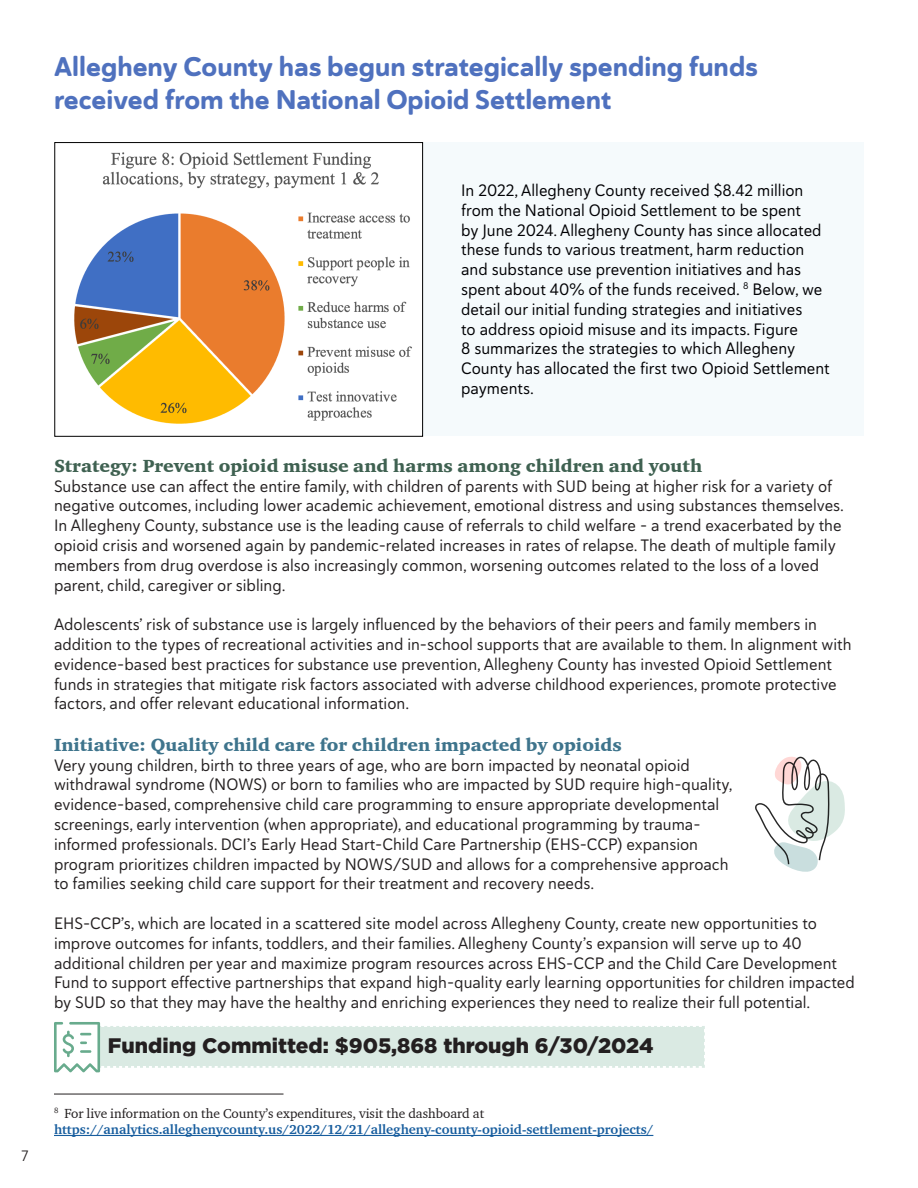
<style>
.page{position:relative;width:918px;height:1188px;background:#fff}
.page>*{position:absolute;margin:0;border:0;box-sizing:border-box;transform-origin:0 0}
.t1{font:27px/32.4px "Haboro Soft Nor Ex B";color:#4f71be}
.t2{font:900 21px "Gotham";color:#231f20}
.t3{font:18px "Charter ITC Blac";color:#3f6151}
.t4{font:18px "Charter ITC Blac";color:#3e748c}
.t5{font:16.5px/19.8px "Haboro Soft Nor Reg";color:#231f20}
.t6{font:16.5px/19.8px "Haboro Soft Nor Reg";color:#000003}
.t7{font:15px "Haboro Soft Nor Boo";color:#231f20}
.t8{font:700 13.5px/16.2px "Charter ITC";color:#175d9e}
.s1{font-weight:400;color:#231f20}
</style>
<div class="page">
<div style="left:422px;top:143px;width:442px;height:293px;background:#f5fafc"></div>
<div style="left:54px;top:142px;width:369px;height:295px;border:1px solid #000"></div>
<svg style="left:54px;top:1022px;width:651px;height:51px"></svg>
<hr style="left:54px;top:1135px;width:599px;height:1px;background:#175d9e">
<hr style="left:54px;top:1094px;width:230px;height:1px;background:#231f20">
<img style="left:74px;top:152px;width:338px;height:272px">
<svg style="left:755px;top:756px;width:90px;height:116px"></svg>
<p class="t1" style="left:54px;top:51px;width:706px">Allegheny County has begun strategically spending funds received from the National Opioid Settlement</p>
<p class="t7" style="left:22px;top:1146px;width:8px">7</p>
<p class="t6" style="left:461px;top:180px;width:370px">In 2022, Allegheny County received $8.42 million from the National Opioid Settlement to be spent<br>by June 2024. Allegheny County has since allocated these funds to various treatment, harm reduction and substance use prevention initiatives and has spent about 40% of the funds received. <sup>8</sup> Below, we detail our initial funding strategies and initiatives<br>to address opioid misuse and its impacts. Figure<br>8 summarizes the strategies to which Allegheny County has allocated the first two Opioid Settlement payments.</p>
<p class="t3" style="left:54px;top:455px;width:650px">Strategy: Prevent opioid misuse and harms among children and youth</p>
<p class="t5" style="left:54px;top:476px;width:792px">Substance use can affect the entire family, with children of parents with SUD being at higher risk for a variety of negative outcomes, including lower academic achievement, emotional distress and using substances themselves.<br>In Allegheny County, substance use is the leading cause of referrals to child welfare – a trend exacerbated by the opioid crisis and worsened again by pandemic-related increases in rates of relapse. The death of multiple family members from drug overdose is also increasingly common, worsening outcomes related to the loss of a loved parent, child, caregiver or sibling.</p>
<p class="t5" style="left:54px;top:614px;width:799px">Adolescents’ risk of substance use is largely influenced by the behaviors of their peers and family members in addition to the types of recreational activities and in-school supports that are available to them. In alignment with evidence-based best practices for substance use prevention, Allegheny County has invested Opioid Settlement funds in strategies that mitigate risk factors associated with adverse childhood experiences, promote protective factors, and offer relevant educational information.</p>
<p class="t4" style="left:54px;top:734px;width:569px">Initiative: Quality child care for children impacted by opioids</p>
<p class="t5" style="left:54px;top:755px;width:680px">Very young children, birth to three years of age, who are born impacted by neonatal opioid withdrawal syndrome (NOWS) or born to families who are impacted by SUD require high-quality, evidence-based, comprehensive child care programming to ensure appropriate developmental screenings, early intervention (when appropriate), and educational programming by trauma&shy;informed professionals. DCI’s Early Head Start-Child Care Partnership (EHS-CCP) expansion program prioritizes children impacted by NOWS/SUD and allows for a comprehensive approach to families seeking child care support for their treatment and recovery needs.</p>
<p class="t5" style="left:54px;top:913px;width:802px">EHS-CCP’s, which are located in a scattered site model across Allegheny County, create new opportunities to improve outcomes for infants, toddlers, and their families. Allegheny County’s expansion will serve up to 40 additional children per year and maximize program resources across EHS-CCP and the Child Care Development Fund to support effective partnerships that expand high-quality early learning opportunities for children impacted by SUD so that they may have the healthy and enriching experiences they need to realize their full potential.</p>
<p class="t2" style="left:108px;top:1031px;width:547px">Funding Committed: $905,868 through 6/30/2024</p>
<p class="t8" style="left:54px;top:1105px;width:601px"><sup>8</sup> <span class="s1">For live information on the County’s expenditures, visit the dashboard at </span>https://analytics.alleghenycounty.us/2022/12/21/allegheny-county-opioid-settlement-projects/</p>
</div>
